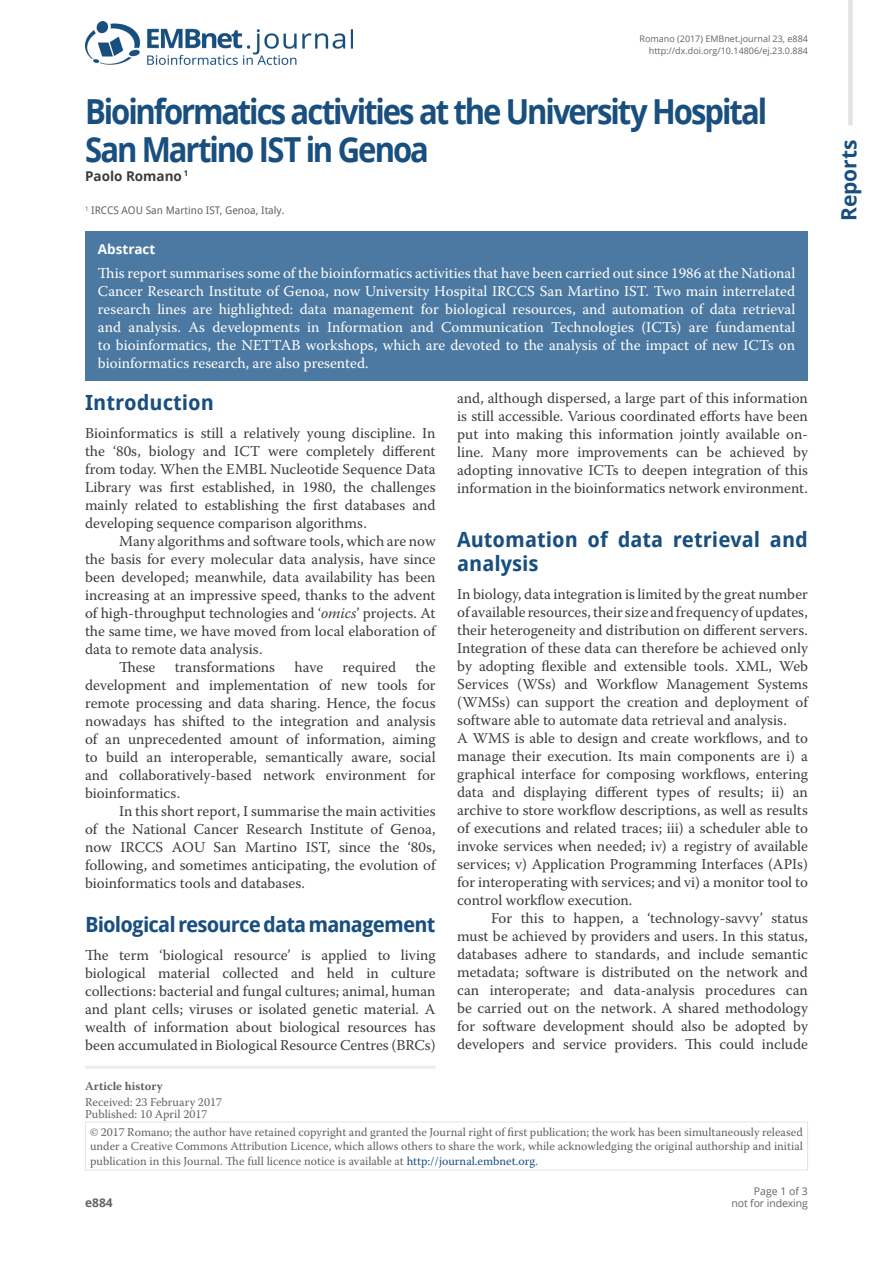
<style>
.page{position:relative;width:893px;height:1263px;background:#fff}
.page>*{position:absolute;margin:0;border:0;box-sizing:border-box;transform-origin:0 0}
.t1{font:700 34.5px/37.5px "Open Sans";letter-spacing:-.065em;color:#194f7f;scale:.9 1}
.t2{font:700 21px/24px "Droid Sans";color:#194f7f}
.t3{font:700 21px "Droid Sans";letter-spacing:-.04em;color:#194f7f}
.t4{font:700 21px "Open Sans";color:#194f7f}
.t5{font:15px/18px "Warnock Pro";color:#3c3c3b;text-align:justify}
.t6{font:15px/18px "Warnock Pro";color:#fff;text-align:justify}
.t7{font:700 13.5px "Open Sans";color:#3c3c3b}
.t8{font:700 13.5px "Open Sans";color:#fff}
.t9{font:12px/14.4px "Warnock Pro";color:#646363;text-align:justify}
.t10{font:700 12px "Warnock Pro";color:#646363}
.t11{font:700 12px "Open Sans";color:#646363}
.t12{font:10.5px "Droid Sans";color:#646363}
.t13{font:10.5px/12px "Open Sans";letter-spacing:-.01em;color:#646363;text-align:right}
.t14{font:9px/12px "Open Sans";color:#646363;text-align:right}
.s1{font-style:italic}
.s2{color:#194f7f}
</style>
<div class="page">
<div style="left:85px;top:1121px;width:723px;height:49px;border:1px solid #e3e3e3"></div>
<div style="left:848px;top:0;width:5px;height:125px;background:#e3e3e3"></div>
<hr style="left:85px;top:1066px;width:350px;height:3px;background:#ebebeb">
<img style="left:85px;top:22px;width:268px;height:42px">
<div style="left:85px;top:231px;width:723px;height:150px;background:#4c79a2"></div>
<p class="t14" style="left:639px;top:32px;width:170px">Romano (2017) EMBnet.journal 23, e884 http://dx.doi.org/10.14806/ej.23.0.884</p>
<h1 class="t1" style="left:85px;top:92px;width:760px">Bioinformatics activities at the University Hospital<br>San Martino IST in Genoa</h1>
<p class="t7" style="left:85px;top:166px;width:105px">Paolo Romano <sup>1</sup></p>
<p class="t12" style="left:85px;top:203px;width:201px"><sup>1</sup> IRCCS AOU San Martino IST, Genoa, Italy.</p>
<p class="t8" style="left:98px;top:240px;width:59px">Abstract</p>
<p class="t6" style="left:98px;top:264px;width:699px">This report summarises some of the bioinformatics activities that have been carried out since 1986 at the National Cancer Research Institute of Genoa, now University Hospital IRCCS San Martino IST. Two main interrelated research lines are highlighted: data management for biological resources, and automation of data retrieval and analysis. As developments in Information and Communication Technologies (ICTs) are fundamental to bioinformatics, the NETTAB workshops, which are devoted to the analysis of the impact of new ICTs on bioinformatics research, are also presented.</p>
<h2 class="t2" style="left:85px;top:390px;width:130px">Introduction</h2>
<p class="t5" style="left:85px;top:424px;width:352px">Bioinformatics is still a relatively young discipline. In the ‘80s, biology and ICT were completely different from today. When the EMBL Nucleotide Sequence Data Library was first established, in 1980, the challenges mainly related to establishing the first databases and developing sequence comparison algorithms.</p>
<p class="t5" style="left:119px;top:532px;width:318px">Many algorithms and software tools, which are now</p>
<p class="t5" style="left:85px;top:550px;width:352px">the basis for every molecular data analysis, have since</p>
<p class="t5" style="left:85px;top:568px;width:352px">been developed; meanwhile, data availability has been</p>
<p class="t5" style="left:85px;top:586px;width:352px">increasing at an impressive speed, thanks to the advent</p>
<p class="t5" style="left:85px;top:604px;width:352px">of high-throughput technologies and ‘<span class="s1">omics</span>’ projects. At</p>
<p class="t5" style="left:85px;top:622px;width:352px">the same time, we have moved from local elaboration of</p>
<p class="t5" style="left:85px;top:640px;width:179px">data to remote data analysis.</p>
<p class="t5" style="left:119px;top:658px;width:38px">These</p>
<p class="t5" style="left:175px;top:658px;width:102px">transformations</p>
<p class="t5" style="left:295px;top:658px;width:30px">have</p>
<p class="t5" style="left:343px;top:658px;width:55px">required</p>
<p class="t5" style="left:85px;top:658px;width:352px;text-indent:331px">the development and implementation of new tools for remote processing and data sharing. Hence, the focus nowadays has shifted to the integration and analysis of an unprecedented amount of information, aiming to build an interoperable, semantically aware, social and collaboratively-based network environment for bioinformatics.</p>
<p class="t5" style="left:85px;top:802px;width:352px;text-indent:34px">In this short report, I summarise the main activities of the National Cancer Research Institute of Genoa, now IRCCS AOU San Martino IST, since the ‘80s, following, and sometimes anticipating, the evolution of bioinformatics tools and databases.</p>
<h2 class="t3" style="left:85px;top:909px;width:352px">Biological resource data management</h2>
<p class="t5" style="left:85px;top:946px;width:352px">The term ‘biological resource’ is applied to living biological material collected and held in culture collections: bacterial and fungal cultures; animal, human and plant cells; viruses or isolated genetic material. A wealth of information about biological resources has been accumulated in Biological Resource Centres (BRCs)</p>
<p class="t10" style="left:85px;top:1078px;width:79px">Article history</p>
<p class="t9" style="left:85px;top:1096px;width:138px;line-height:12px">Received: 23 February 2017<br>Published: 10 April 2017</p>
<p class="t5" style="left:457px;top:388px;width:352px">and, although dispersed, a large part of this information is still accessible. Various coordinated efforts have been put into making this information jointly available on&shy;line. Many more improvements can be achieved by adopting innovative ICTs to deepen integration of this information in the bioinformatics network environment.</p>
<h2 class="t2" style="left:457px;top:526px;width:352px">Automation of data retrieval and analysis</h2>
<p class="t5" style="left:457px;top:585px;width:352px;text-align:left">In biology, data integration is limited by the great number of available resources, their size and frequency of updates, their heterogeneity and distribution on different servers.<br>Integration of these data can therefore be achieved only by adopting flexible and extensible tools. XML, Web Services (WSs) and Workflow Management Systems (WMSs) can support the creation and deployment of software able to automate data retrieval and analysis.<br>A WMS is able to design and create workflows, and to manage their execution. Its main components are i) a graphical interface for composing workflows, entering data and displaying different types of results; ii) an archive to store workflow descriptions, as well as results of executions and related traces; iii) a scheduler able to invoke services when needed; iv) a registry of available services; v) Application Programming Interfaces (APIs) for interoperating with services; and vi) a monitor tool to control workflow execution.</p>
<p class="t5" style="left:457px;top:909px;width:352px;text-indent:34px">For this to happen, a ‘technology-savvy’ status must be achieved by providers and users. In this status, databases adhere to standards, and include semantic metadata; software is distributed on the network and can interoperate; and data-analysis procedures can be carried out on the network. A shared methodology for software development should also be adopted by developers and service providers. This could include</p>
<p class="t9" style="left:90px;top:1125px;width:714px">© 2017 Romano; the author have retained copyright and granted the Journal right of first publication; the work has been simultaneously released under a Creative Commons Attribution Licence, which allows others to share the work, while acknowledging the original authorship and initial publication in this Journal. The full licence notice is available at <span class="s2">http://journal.embnet.org</span>.</p>
<p class="t11" style="left:85px;top:1194px;width:29px">e884</p>
<p class="t13" style="left:731px;top:1185px;width:78px">Page 1 of 3<br>not for indexing</p>
<h2 class="t4" style="left:834px;top:221px;width:83px;rotate:-90deg">Reports</h2>
</div>
